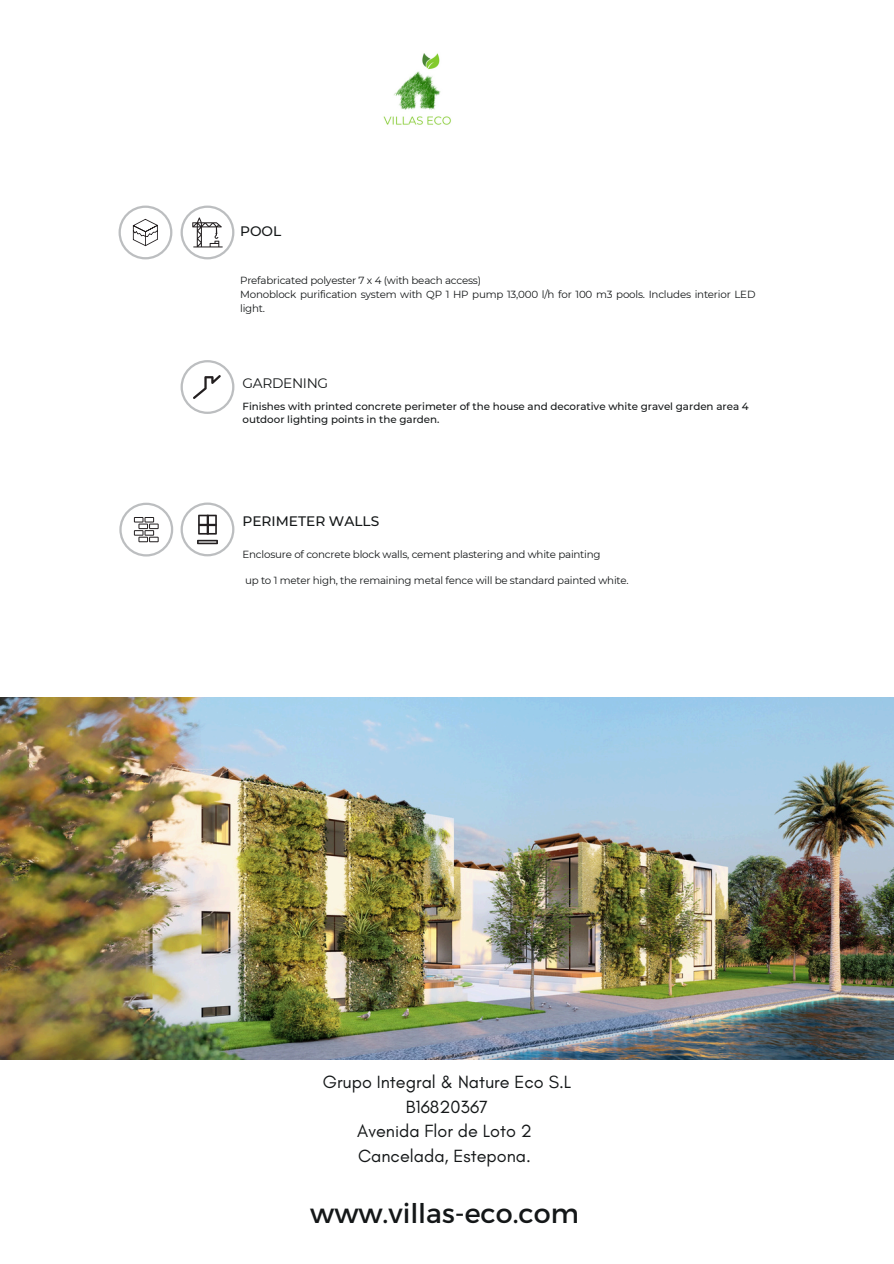
<style>
.page{position:relative;width:894px;height:1264px;background:#fff}
.page>*{position:absolute;margin:0;border:0;box-sizing:border-box;transform-origin:0 0}
.t1{font:27px "Montserrat";color:#141718}
.t2{font:18px/24.8px "Glacial Indifference";color:#141718;text-align:center}
.t3{font:500 13.8px "Montserrat";color:#141718}
.t4{font:13.8px "Montserrat";letter-spacing:-.02em;color:#141718}
.t5{font:10.35px/13.8px "Montserrat";letter-spacing:-.02em;color:#141718}
.t6{font:500 10.35px/12.9px "Montserrat";color:#141718}
.t7{font:7.95px "Montserrat";color:#6d6e70}
</style>
<div class="page">
<svg style="left:180px;top:205px;width:54px;height:54px"></svg>
<svg style="left:118px;top:205px;width:54px;height:54px"></svg>
<svg style="left:180px;top:360px;width:54px;height:54px"></svg>
<svg style="left:119px;top:502px;width:54px;height:54px"></svg>
<svg style="left:180px;top:502px;width:54px;height:54px"></svg>
<img style="left:0;top:698px;width:893px;height:361px">
<img style="left:383px;top:53px;width:68px;height:72px">
<p class="t3" style="left:240px;top:222px;width:43px">POOL</p>
<h3 class="t5" style="left:240px;top:273px;width:242px">Prefabricated polyester 7 x 4 (with beach access)</h3>
<p class="t5" style="left:240px;top:287px;width:516px">Monoblock purification system with QP 1 HP pump 13,000 l/h for 100 m3 pools. Includes interior LED light.</p>
<h3 class="t4" style="left:242px;top:375px;width:87px">GARDENING</h3>
<p class="t6" style="left:242px;top:399px;width:507px">Finishes with printed concrete perimeter of the house and decorative white gravel garden area 4 outdoor lighting points in the garden.</p>
<p class="t3" style="left:242px;top:512px;width:138px">PERIMETER WALLS</p>
<h4 class="t5" style="left:242px;top:547px;width:359px">Enclosure of concrete block walls, cement plastering and white painting</h4>
<h5 class="t5" style="left:245px;top:573px;width:385px">up to 1 meter high, the remaining metal fence will be standard painted white.</h5>
<p class="t7" style="left:444px;top:896px;width:6px">3</p>
<p class="t2" style="left:323px;top:1069px;width:250px">Grupo Integral &amp; Nature Eco S.L<br>B16820367<br>Avenida Flor de Loto 2<br>Cancelada, Estepona.</p>
<p class="t1" style="left:310px;top:1195px;width:270px">www.villas-eco.com</p>
</div>
